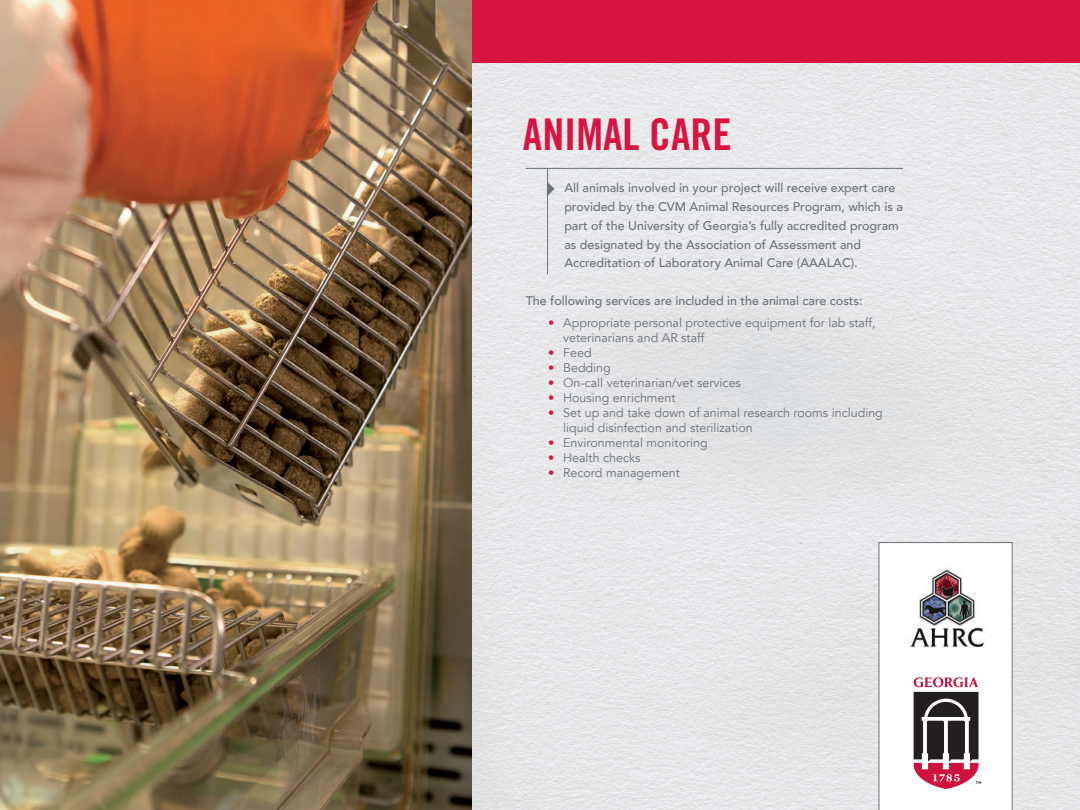
<style>
.page{position:relative;width:1080px;height:810px;background:#fff}
.page>*{position:absolute;margin:0;border:0;box-sizing:border-box;transform-origin:0 0}
.t1{font:43.75px "Trade Gothic Bold Cond Twenty";color:#d81540}
.t2{font:500 12.5px/18.8px "Avenir";color:#6a747b}
.t3{font:12.5px "Avenir";color:#6a747b}
.s1{color:#d81540}
</style>
<div class="page">
<img style="left:472px;top:63px;width:608px;height:747px">
<div style="left:472px;top:0;width:608px;height:63px;background:#d81540"></div>
<hr style="left:526px;top:168px;width:377px;height:1px;background:#6a747b">
<hr style="left:547px;top:168px;width:1px;height:106px;background:#6a747b">
<img style="left:0;top:0;width:472px;height:810px">
<svg style="left:879px;top:542px;width:133px;height:268px"></svg>
<img style="left:905px;top:562px;width:85px;height:86px">
<svg style="left:910px;top:673px;width:72px;height:119px"></svg>
<svg style="left:548px;top:181px;width:7px;height:15px"></svg>
<p class="t1" style="left:523px;top:107px;width:210px">ANIMAL CARE</p>
<p class="t2" style="left:564px;top:178px;width:340px">All animals involved in your project will receive expert care provided by the CVM Animal Resources Program, which is a part of the University of Georgia’s fully accredited program as designated by the Association of Assessment and</p>
<p class="t2" style="left:564px;top:253px;width:295px">Accreditation of Laboratory Animal Care (AAALAC).</p>
<p class="t2" style="left:526px;top:290px;width:338px">The following services are included in the animal care costs:</p>
<p class="t3" style="left:548px;top:316px;width:329px"><span class="s1">•</span> Appropriate personal protective equipment for lab staff,</p>
<p class="t3" style="left:563px;top:331px;width:143px">veterinarians and AR staff</p>
<p class="t3" style="left:548px;top:346px;width:45px"><span class="s1">•</span> Feed</p>
<p class="t3" style="left:548px;top:361px;width:64px"><span class="s1">•</span> Bedding</p>
<p class="t3" style="left:548px;top:376px;width:194px"><span class="s1">•</span> On-call veterinarian/vet services</p>
<p class="t3" style="left:548px;top:391px;width:129px"><span class="s1">•</span> Housing enrichment</p>
<p class="t3" style="left:548px;top:406px;width:336px"><span class="s1">•</span> Set up and take down of animal research rooms including</p>
<p class="t3" style="left:563px;top:421px;width:191px">liquid disinfection and sterilization</p>
<p class="t3" style="left:548px;top:436px;width:161px"><span class="s1">•</span> Environmental monitoring</p>
<p class="t3" style="left:548px;top:451px;width:94px"><span class="s1">•</span> Health checks</p>
<p class="t3" style="left:548px;top:466px;width:133px"><span class="s1">•</span> Record management</p>
</div>
